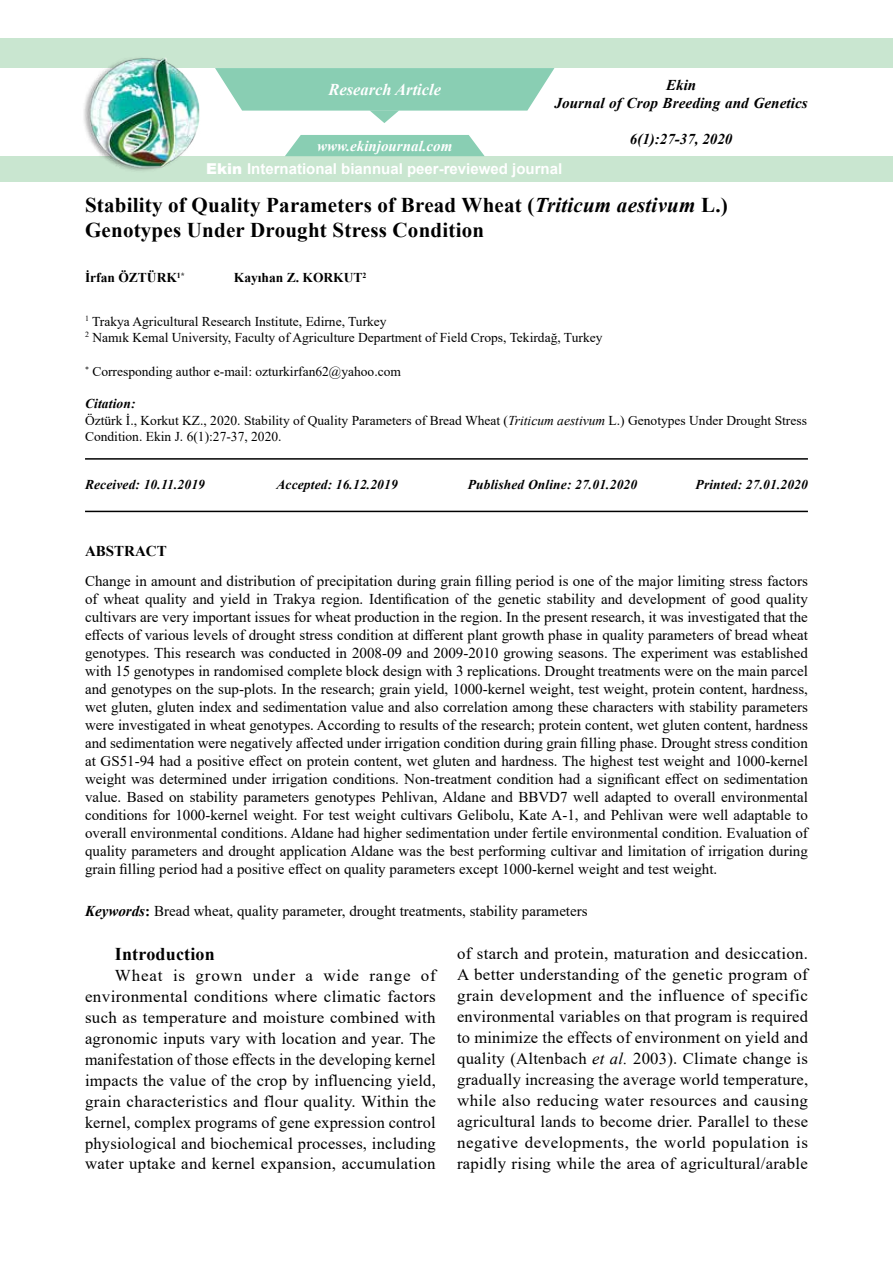
<style>
.page{position:relative;width:893px;height:1263px;background:#fff}
.page>*{position:absolute;margin:0;border:0;box-sizing:border-box;transform-origin:0 0}
.t1{font:700 21px/25.2px "Times New Roman";letter-spacing:.01em;color:#000}
.t2{font:700 18px "Times New Roman";letter-spacing:.01em;color:#000}
.t3{font:16.5px/21px "Times New Roman";letter-spacing:.015em;color:#000;text-align:justify}
.t4{font:italic 700 16.5px "Times New Roman";color:#fff}
.t5{font:15px/18px "Times New Roman";color:#000;text-align:justify}
.t6{font:italic 700 15px/18px "Times New Roman";letter-spacing:.005em;color:#000;text-align:center}
.t7{font:700 15px "Arial";color:#fff}
.t8{font:italic 700 15px "Times New Roman";color:#fff}
.t9{font:700 15px "Times New Roman";color:#000}
.t10{font:13.5px/16.2px "Times New Roman";color:#000}
.t11{font:italic 700 13.5px "Times New Roman";letter-spacing:.01em;color:#000}
.t12{font:700 13.5px "Times New Roman";color:#000}
.s1{font-weight:900}
.s2{font-style:italic}
.s3{font-weight:700;font-style:italic}
.s4{font-weight:700}
</style>
<div class="page">
<div style="left:0;top:38px;width:893px;height:30px;background:#c9e6d0"></div>
<div style="left:0;top:156px;width:893px;height:26px;background:#c9e6d0"></div>
<img style="left:84px;top:58px;width:116px;height:113px">
<svg style="left:215px;top:68px;width:339px;height:55px"></svg>
<svg style="left:285px;top:135px;width:200px;height:21px;background:#92d1b9"></svg>
<hr style="left:85px;top:458px;width:723px;height:2px;background:#000">
<hr style="left:85px;top:511px;width:723px;height:1px;background:#000">
<p class="t4" style="left:329px;top:78px;width:114px">Research Article</p>
<p class="t8" style="left:317px;top:135px;width:137px">www.ekinjournal.com</p>
<p class="t6" style="left:554px;top:76px;width:255px">Ekin<br>Journal of Crop Breeding and Genetics</p>
<p class="t6" style="left:630px;top:130px;width:104px">6(1):27-37, 2020</p>
<p class="t7" style="left:206px;top:159px;width:357px"><span class="s1">Ekin</span> International biannual peer-reviewed journal</p>
<h1 class="t1" style="left:85px;top:192px;width:644px">Stability of Quality Parameters of Bread Wheat (<span class="s2">Triticum aestivum</span> L.)<br>Genotypes Under Drought Stress Condition</h1>
<p class="t12" style="left:85px;top:268px;width:101px">İrfan ÖZTÜRK<sup>1*</sup></p>
<p class="t12" style="left:234px;top:268px;width:134px">Kayıhan Z. KORKUT<sup>2</sup></p>
<p class="t10" style="left:85px;top:313px;width:519px"><sup>1</sup> Trakya Agricultural Research Institute, Edirne, Turkey<br><sup>2</sup> Namık Kemal University, Faculty of Agriculture Department of Field Crops, Tekirdağ, Turkey</p>
<p class="t10" style="left:85px;top:363px;width:317px"><sup>*</sup> Corresponding author e-mail: ozturkirfan62@yahoo.com</p>
<p class="t10" style="left:85px;top:395px;width:723px"><span class="s3">Citation:<br></span>Öztürk İ., Korkut KZ., 2020. Stability of Quality Parameters of Bread Wheat (<span class="s2">Triticum aestivum</span> L.) Genotypes Under Drought Stress<br>Condition. Ekin J. 6(1):27-37, 2020.</p>
<p class="t11" style="left:85px;top:475px;width:121px">Received: 10.11.2019</p>
<p class="t11" style="left:276px;top:475px;width:123px">Accepted: 16.12.2019</p>
<p class="t11" style="left:468px;top:475px;width:171px">Published Online: 27.01.2020</p>
<p class="t11" style="left:696px;top:475px;width:114px">Printed: 27.01.2020</p>
<p class="t9" style="left:85px;top:540px;width:83px">ABSTRACT</p>
<p class="t5" style="left:85px;top:572px;width:724px">Change in amount and distribution of precipitation during grain filling period is one of the major limiting stress factors of wheat quality and yield in Trakya region. Identification of the genetic stability and development of good quality cultivars are very important issues for wheat production in the region. In the present research, it was investigated that the effects of various levels of drought stress condition at different plant growth phase in quality parameters of bread wheat genotypes. This research was conducted in 2008-09 and 2009-2010 growing seasons. The experiment was established with 15 genotypes in randomised complete block design with 3 replications. Drought treatments were on the main parcel and genotypes on the sup-plots. In the research; grain yield, 1000-kernel weight, test weight, protein content, hardness, wet gluten, gluten index and sedimentation value and also correlation among these characters with stability parameters were investigated in wheat genotypes. According to results of the research; protein content, wet gluten content, hardness and sedimentation were negatively affected under irrigation condition during grain filling phase. Drought stress condition at GS51-94 had a positive effect on protein content, wet gluten and hardness. The highest test weight and 1000-kernel weight was determined under irrigation conditions. Non-treatment condition had a significant effect on sedimentation value. Based on stability parameters genotypes Pehlivan, Aldane and BBVD7 well adapted to overall environmental conditions for 1000-kernel weight. For test weight cultivars Gelibolu, Kate A-1, and Pehlivan were well adaptable to overall environmental conditions. Aldane had higher sedimentation under fertile environmental condition. Evaluation of quality parameters and drought application Aldane was the best performing cultivar and limitation of irrigation during grain filling period had a positive effect on quality parameters except 1000-kernel weight and test weight.</p>
<p class="t5" style="left:85px;top:902px;width:504px"><span class="s3">Keywords</span><span class="s4">:</span> Bread wheat, quality parameter, drought treatments, stability parameters</p>
<p class="t2" style="left:115px;top:941px;width:102px">Introduction</p>
<p class="t3" style="left:85px;top:964px;width:352px;text-indent:30px">Wheat is grown under a wide range of environmental conditions where climatic factors such as temperature and moisture combined with agronomic inputs vary with location and year. The manifestation of those effects in the developing kernel impacts the value of the crop by influencing yield, grain characteristics and flour quality. Within the kernel, complex programs of gene expression control physiological and biochemical processes, including water uptake and kernel expansion, accumulation</p>
<p class="t3" style="left:457px;top:943px;width:352px">of starch and protein, maturation and desiccation.<br>A better understanding of the genetic program of grain development and the influence of specific environmental variables on that program is required to minimize the effects of environment on yield and quality (Altenbach <span class="s2">et al.</span> 2003). Climate change is gradually increasing the average world temperature, while also reducing water resources and causing agricultural lands to become drier. Parallel to these negative developments, the world population is rapidly rising while the area of agricultural/arable</p>
</div>
